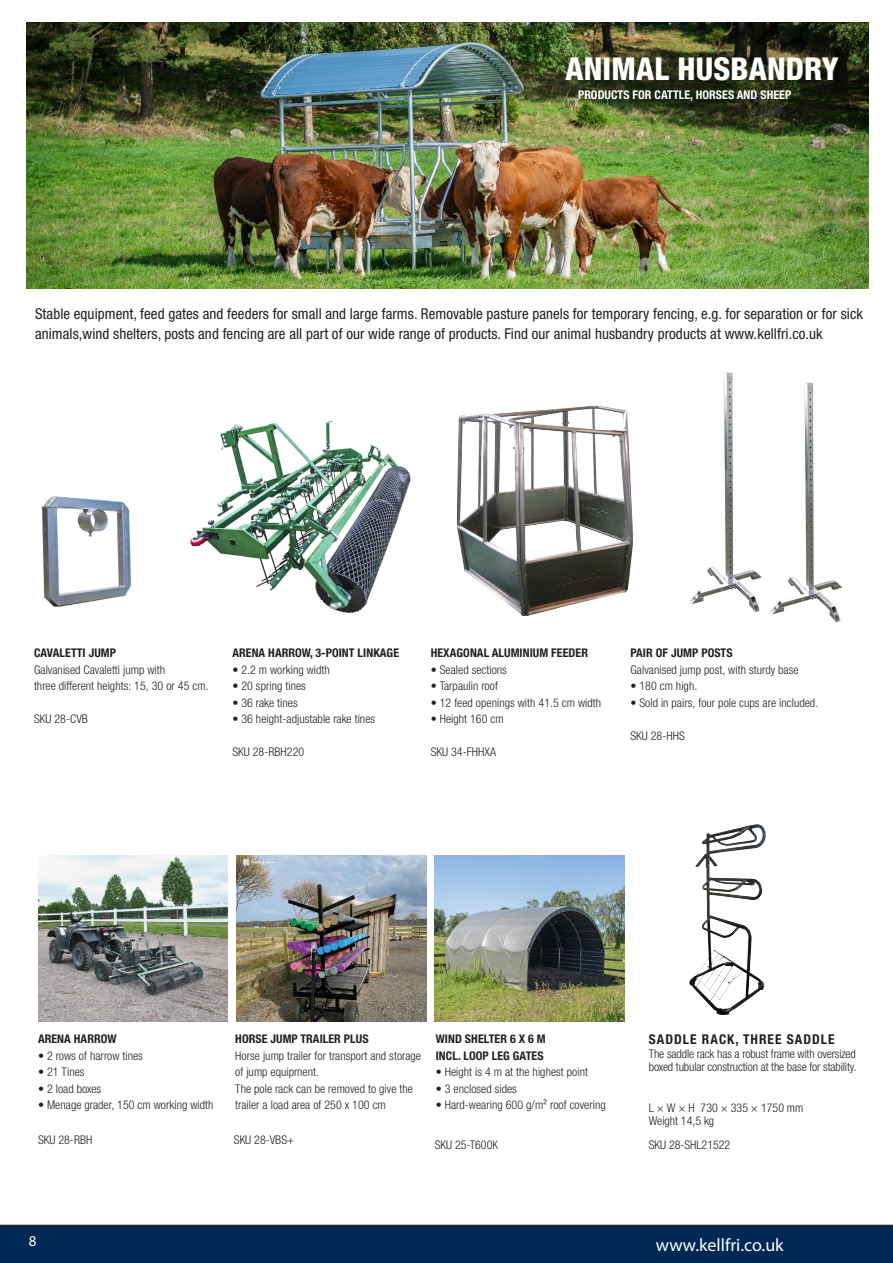
<style>
.page{position:relative;width:893px;height:1263px;background:#fff}
.page>*{position:absolute;margin:0;border:0;box-sizing:border-box;transform-origin:0 0}
.Rubrik{font:800 condensed 31.5px "Helvetica Neue LTW1 G";letter-spacing:.005em;color:#fff}
.t1{font:18px "Myriad Pro";color:#fff}
.Rubrik-2{font:condensed 15px/19.5px "Helvetica Neue LTW1 G";letter-spacing:.005em;color:#231f20}
.t2{font:15px "Myriad Pro";color:#fff}
.Rubrik-3{font:700 condensed 13.5px "Helvetica Neue LTW1 G";letter-spacing:.075em;color:#231f20}
.Rubrik-4{font:300 condensed 12px/16.5px "Helvetica Neue LTW1 G";letter-spacing:.005em;color:#231f20}
.Rubrik-5{font:700 condensed 12px "Helvetica Neue LTW1 G";letter-spacing:.005em;color:#231f20}
.Rubrik-6{font:700 condensed 12px "Helvetica Neue LTW1 G";letter-spacing:.005em;color:#fff}
</style>
<div class="page">
<div style="left:0;top:1225px;width:893px;height:38px;background:#002855"></div>
<img style="left:27px;top:23px;width:842px;height:265px">
<img style="left:190px;top:420px;width:221px;height:193px">
<img style="left:457px;top:405px;width:176px;height:211px">
<img style="left:690px;top:372px;width:152px;height:251px">
<img style="left:41px;top:496px;width:90px;height:111px">
<img style="left:38px;top:855px;width:190px;height:167px">
<img style="left:236px;top:856px;width:190px;height:166px">
<img style="left:435px;top:856px;width:190px;height:166px">
<img style="left:689px;top:824px;width:77px;height:191px">
<p class="Rubrik" style="left:566px;top:49px;width:275px">ANIMAL HUSBANDRY</p>
<p class="Rubrik-6" style="left:578px;top:87px;width:215px">PRODUCTS FOR CATTLE, HORSES AND SHEEP</p>
<p class="Rubrik-2" style="left:35px;top:304px;width:830px">Stable equipment, feed gates and feeders for small and large farms. Removable pasture panels for temporary fencing, e.g. for separation or for sick animals,wind shelters, posts and fencing are all part of our wide range of products. Find our animal husbandry products at www.kellfri.co.uk</p>
<p class="Rubrik-5" style="left:34px;top:646px;width:84px">CAVALETTI JUMP</p>
<p class="Rubrik-4" style="left:34px;top:661px;width:133px">Galvanised Cavaletti jump with</p>
<p class="Rubrik-4" style="left:34px;top:678px;width:176px">three different heights: 15, 30 or 45 cm.</p>
<p class="Rubrik-4" style="left:34px;top:711px;width:55px">SKU 28-CVB</p>
<p class="Rubrik-5" style="left:232px;top:646px;width:168px">ARENA HARROW, 3-POINT LINKAGE</p>
<p class="Rubrik-4" style="left:232px;top:661px;width:99px">• 2.2 m working width</p>
<p class="Rubrik-4" style="left:232px;top:678px;width:75px">• 20 spring tines</p>
<p class="Rubrik-4" style="left:232px;top:694px;width:67px">• 36 rake tines</p>
<p class="Rubrik-4" style="left:232px;top:711px;width:144px">• 36 height-adjustable rake tines</p>
<p class="Rubrik-4" style="left:232px;top:744px;width:73px">SKU 28-RBH220</p>
<p class="Rubrik-5" style="left:431px;top:646px;width:159px">HEXAGONAL ALUMINIUM FEEDER</p>
<p class="Rubrik-4" style="left:431px;top:661px;width:78px">• Sealed sections</p>
<p class="Rubrik-4" style="left:431px;top:678px;width:69px">• Tarpaulin roof</p>
<p class="Rubrik-4" style="left:431px;top:694px;width:172px">• 12 feed openings with 41.5 cm width</p>
<p class="Rubrik-4" style="left:431px;top:711px;width:74px">• Height 160 cm</p>
<p class="Rubrik-4" style="left:431px;top:744px;width:67px">SKU 34-FHHXA</p>
<p class="Rubrik-5" style="left:630px;top:646px;width:104px">PAIR OF JUMP POSTS</p>
<p class="Rubrik-4" style="left:630px;top:661px;width:170px">Galvanised jump post, with sturdy base</p>
<p class="Rubrik-4" style="left:630px;top:678px;width:68px">• 180 cm high.</p>
<p class="Rubrik-4" style="left:630px;top:694px;width:189px">• Sold in pairs, four pole cups are included.</p>
<p class="Rubrik-4" style="left:630px;top:727px;width:56px">SKU 28-HHS</p>
<p class="Rubrik-5" style="left:38px;top:1032px;width:80px">ARENA HARROW</p>
<p class="Rubrik-4" style="left:38px;top:1047px;width:106px">• 2 rows of harrow tines</p>
<p class="Rubrik-4" style="left:38px;top:1064px;width:48px">• 21 Tines</p>
<p class="Rubrik-4" style="left:38px;top:1080px;width:65px">• 2 load boxes</p>
<p class="Rubrik-4" style="left:38px;top:1097px;width:177px">• Menage grader, 150 cm working width</p>
<p class="Rubrik-5" style="left:235px;top:1032px;width:135px">HORSE JUMP TRAILER PLUS</p>
<p class="Rubrik-4" style="left:235px;top:1047px;width:187px">Horse jump trailer for transport and storage of jump equipment.</p>
<p class="Rubrik-4" style="left:235px;top:1080px;width:179px">The pole rack can be removed to give the trailer a load area of 250 x 100 cm</p>
<p class="Rubrik-4" style="left:38px;top:1132px;width:56px">SKU 28-RBH</p>
<p class="Rubrik-4" style="left:234px;top:1132px;width:62px">SKU 28-VBS+</p>
<p class="Rubrik-5" style="left:436px;top:1032px;width:112px">WIND SHELTER 6 X 6 M</p>
<p class="Rubrik-5" style="left:436px;top:1048px;width:109px">INCL. LOOP LEG GATES</p>
<p class="Rubrik-4" style="left:436px;top:1064px;width:154px">• Height is 4 m at the highest point</p>
<p class="Rubrik-4" style="left:436px;top:1080px;width:83px">• 3 enclosed sides</p>
<p class="Rubrik-4" style="left:436px;top:1097px;width:172px">• Hard-wearing 600 g/m² roof covering</p>
<p class="Rubrik-4" style="left:435px;top:1136px;width:65px">SKU 25-T600K</p>
<p class="Rubrik-3" style="left:649px;top:1031px;width:187px">SADDLE RACK, THREE SADDLE</p>
<p class="Rubrik-4" style="left:649px;top:1046px;width:208px">The saddle rack has a robust frame with oversized</p>
<p class="Rubrik-4" style="left:649px;top:1058px;width:209px">boxed tubular construction at the base for stability.</p>
<p class="Rubrik-4" style="left:649px;top:1099px;width:156px">L × W × H 730 × 335 × 1750 mm</p>
<p class="Rubrik-4" style="left:649px;top:1112px;width:67px">Weight 14,5 kg</p>
<p class="Rubrik-4" style="left:649px;top:1136px;width:83px">SKU 28-SHL21522</p>
<p class="t2" style="left:29px;top:1231px;width:9px">8</p>
<h2 class="t1" style="left:656px;top:1234px;width:129px">www.kellfri.co.uk</h2>
</div>
